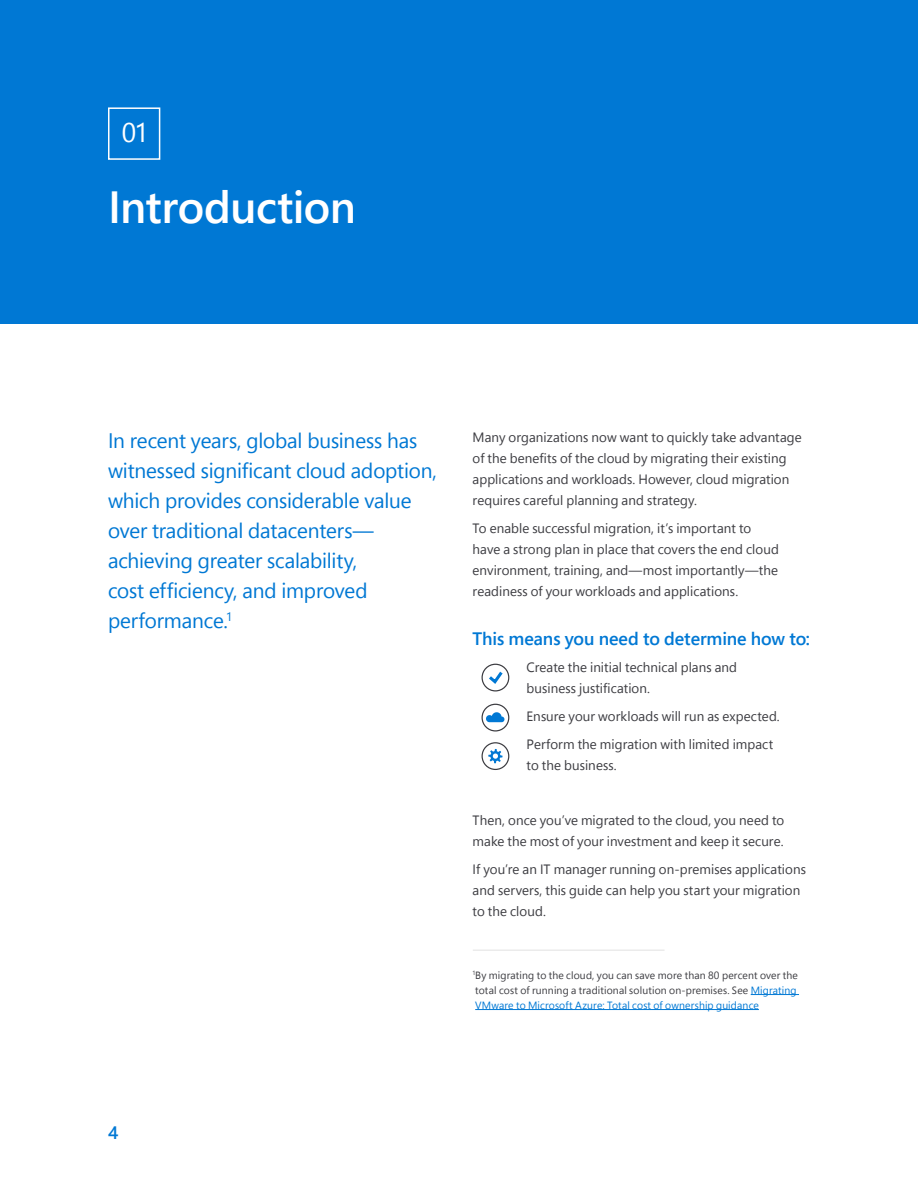
<style>
.page{position:relative;width:918px;height:1188px;background:#fff}
.page>*{position:absolute;margin:0;border:0;box-sizing:border-box;transform-origin:0 0}
.t1{font:600 45px "Segoe Pro Display";letter-spacing:-.01em;color:#fff}
.t2{font:27px "Segoe Pro Display";color:#fff}
.t3{font:21px/30px "Segoe Pro Display";letter-spacing:-.005em;color:#0078d4}
.t4{font:600 18px "Segoe Pro Display";color:#0078d4}
.t5{font:13.5px/21px "Segoe Pro Display";letter-spacing:.005em;color:#3c3c41}
.t6{font:10.5px/15px "Segoe Pro Display";letter-spacing:.015em;color:#3c3c41;text-align:justify}
.s1{color:#0078d4}
</style>
<div class="page">
<div style="left:0;top:0;width:918px;height:324px;background:#0078d4"></div>
<div style="left:108px;top:107px;width:52px;height:53px;border:2px solid #fff"></div>
<div style="left:482px;top:664px;width:27px;height:28px;border:1px solid #3c3c41;border-radius:50%"></div>
<svg style="left:486px;top:668px;width:20px;height:18px"></svg>
<svg style="left:486px;top:712px;width:18px;height:10px"></svg>
<div style="left:482px;top:704px;width:27px;height:28px;border:1px solid #3c3c41;border-radius:50%"></div>
<div style="left:482px;top:742px;width:27px;height:28px;border:1px solid #3c3c41;border-radius:50%"></div>
<svg style="left:488px;top:749px;width:15px;height:14px"></svg>
<hr style="left:751px;top:994px;width:48px;height:1px;background:#0078d4">
<hr style="left:475px;top:1009px;width:284px;height:1px;background:#0078d4">
<hr style="left:473px;top:949px;width:192px;height:2px;background:#ebebeb">
<h2 class="t2" style="left:122px;top:121px;width:26px">01</h2>
<h1 class="t1" style="left:108px;top:189px;width:249px">Introduction</h1>
<h3 class="t3" style="left:108px;top:427px;width:330px">In recent years, global business has witnessed significant cloud adoption, which provides considerable value over traditional datacenters— achieving greater scalability,<br>cost efficiency, and improved performance.<sup>1</sup></h3>
<p class="t5" style="left:473px;top:428px;width:331px">Many organizations now want to quickly take advantage of the benefits of the cloud by migrating their existing applications and workloads. However, cloud migration requires careful planning and strategy.</p>
<p class="t5" style="left:473px;top:519px;width:308px">To enable successful migration, it’s important to have a strong plan in place that covers the end cloud environment, training, and—most importantly—the readiness of your workloads and applications.</p>
<h3 class="t4" style="left:473px;top:631px;width:339px">This means you need to determine how to:</h3>
<p class="t5" style="left:527px;top:658px;width:212px">Create the initial technical plans and business justification.</p>
<p class="t5" style="left:527px;top:704px;width:255px;line-height:27.8px">Ensure your workloads will run as expected.<br>Perform the migration with limited impact</p>
<p class="t5" style="left:527px;top:756px;width:92px">to the business.</p>
<p class="t5" style="left:473px;top:811px;width:313px">Then, once you’ve migrated to the cloud, you need to make the most of your investment and keep it secure.</p>
<p class="t5" style="left:473px;top:860px;width:335px">If you’re an IT manager running on-premises applications and servers, this guide can help you start your migration to the cloud.</p>
<p class="t6" style="left:473px;top:968px;width:327px"><sup>1</sup> By migrating to the cloud, you can save more than 80 percent over the total cost of running a traditional solution on-premises. See <span class="s1">Migrating VMware to Microsoft Azure: Total cost of ownership guidance</span></p>
<h3 class="t4" style="left:108px;top:1126px;width:12px">4</h3>
</div>
